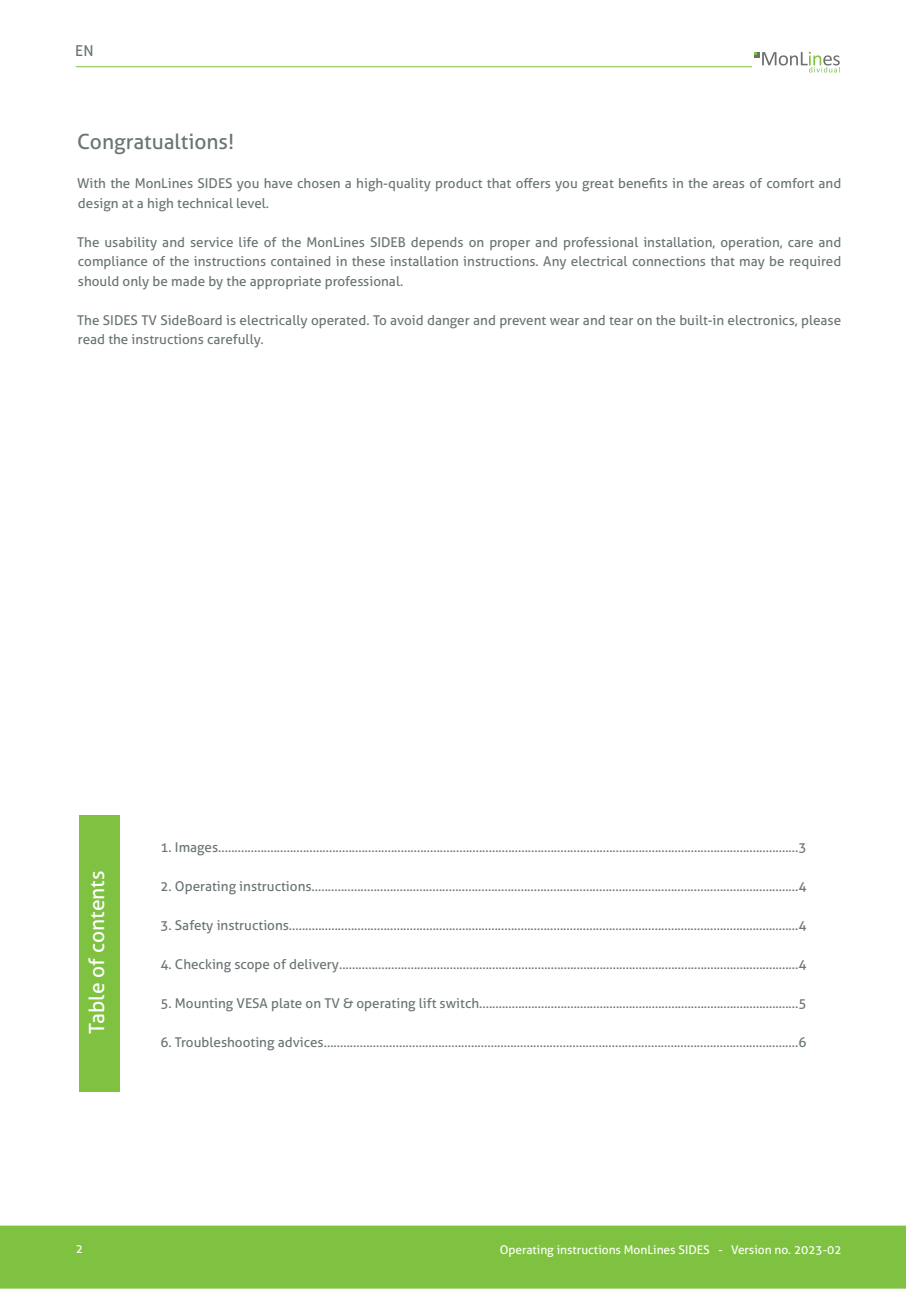
<style>
.page{position:relative;width:906px;height:1289px;background:#fff}
.page>*{position:absolute;margin:0;border:0;box-sizing:border-box;transform-origin:0 0}
.t1{font:21px "Aller";color:#6a7475}
.t2{font:21px "Aller";color:#fff}
.t3{font:15px "Aller";color:#6a7475}
.t4{font:13.5px/19.5px "Aller";color:#6a7475}
.t5{font:12px "Aller";color:#fff}
</style>
<div class="page">
<div style="left:0;top:1225px;width:906px;height:63px;background:#7fc241"></div>
<hr style="left:76px;top:66px;width:676px;height:1px;background:#7fc241">
<svg style="left:754px;top:52px;width:86px;height:20px"></svg>
<div style="left:79px;top:815px;width:41px;height:276px;background:#7fc241"></div>
<p class="t3" style="left:75px;top:42px;width:20px">EN</p>
<h1 class="t1" style="left:77px;top:130px;width:159px">Congratualtions!</h1>
<p class="t4" style="left:77px;top:174px;width:765px">With the MonLines SIDES you have chosen a high-quality product that offers you great benefits in the areas of comfort and design at a high technical level.</p>
<p class="t4" style="left:77px;top:232px;width:765px;text-align:justify">The usability and service life of the MonLines SIDEB depends on proper and professional installation, operation, care and compliance of the instructions contained in these installation instructions. Any electrical connections that may be required should only be made by the appropriate professional.</p>
<p class="t4" style="left:77px;top:310px;width:765px">The SIDES TV SideBoard is electrically operated. To avoid danger and prevent wear and tear on the built-in electronics, please read the instructions carefully.</p>
<h1 class="t2" style="left:84px;top:1033px;width:165px;rotate:-90deg">Table of contents</h1>
<p class="t4" style="left:160px;top:837px;width:647px">1. Images..................................................................................................................................................................................3</p>
<p class="t4" style="left:160px;top:876px;width:647px">2. Operating instructions.....................................................................................................................................................4</p>
<p class="t4" style="left:160px;top:915px;width:647px">3. Safety instructions............................................................................................................................................................4</p>
<p class="t4" style="left:160px;top:954px;width:647px">4. Checking scope of delivery.............................................................................................................................................4</p>
<p class="t4" style="left:160px;top:993px;width:647px">5. Mounting VESA plate on TV &amp; operating lift switch..................................................................................................5</p>
<p class="t4" style="left:160px;top:1032px;width:647px">6. Troubleshooting advices.................................................................................................................................................6</p>
<p class="t5" style="left:76px;top:1241px;width:9px">2</p>
<p class="t5" style="left:500px;top:1242px;width:343px">Operating instructions MonLines SIDES - Version no. 2023-02</p>
</div>
